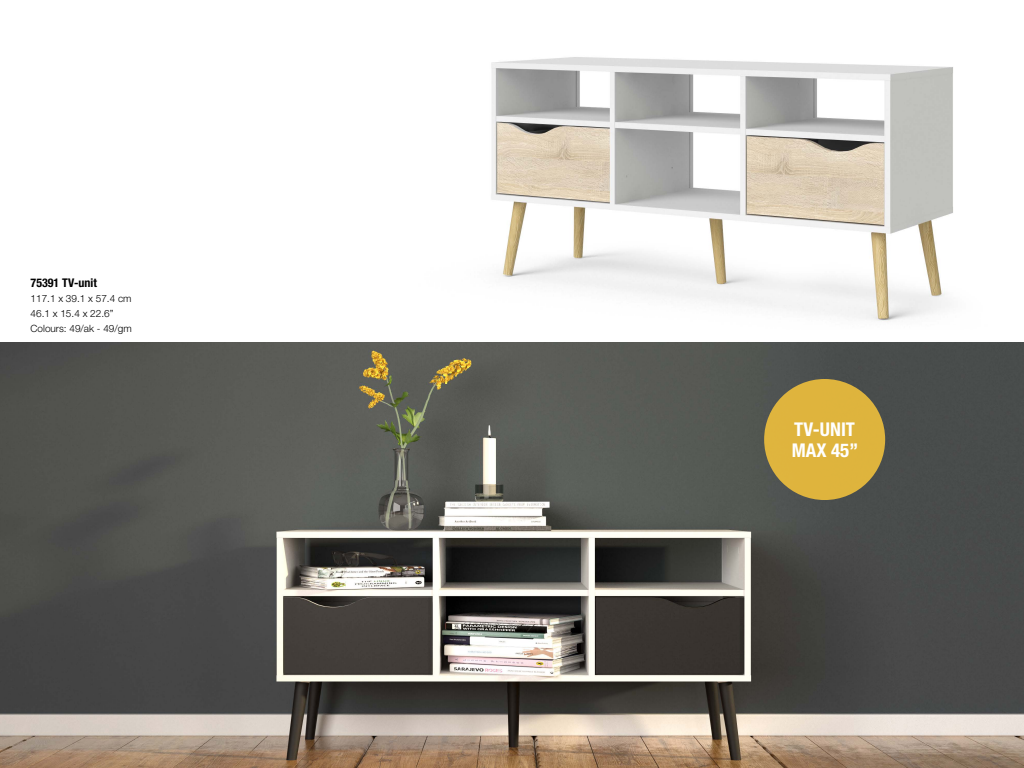
<style>
.page{position:relative;width:1024px;height:768px;background:#fff}
.page>*{position:absolute;margin:0;border:0;box-sizing:border-box;transform-origin:0 0}
.t1{font:700 condensed 19px/20.9px "Helvetica Neue LT Std";color:#fff}
.t2{font:700 condensed 12px "Helvetica Neue LT Std";color:#000}
.t3{font:300 10px/15px "Helvetica Neue LT Std";color:#000}
</style>
<div class="page">
<img style="left:491px;top:57px;width:462px;height:265px">
<img style="left:0;top:342px;width:1024px;height:426px">
<div style="left:764px;top:379px;width:121px;height:121px;background:#dfb43d;border-radius:50%"></div>
<p class="t2" style="left:31px;top:275px;width:68px">75391 TV-unit</p>
<p class="t3" style="left:31px;top:291px;width:103px">117.1 x 39.1 x 57.4 cm<br>46.1 x 15.4 x 22.6”<br>Colours: 49/ak - 49/gm</p>
<h1 class="t1" style="left:792px;top:418px;width:68px">TV-UNIT<br>MAX 45”</h1>
</div>
